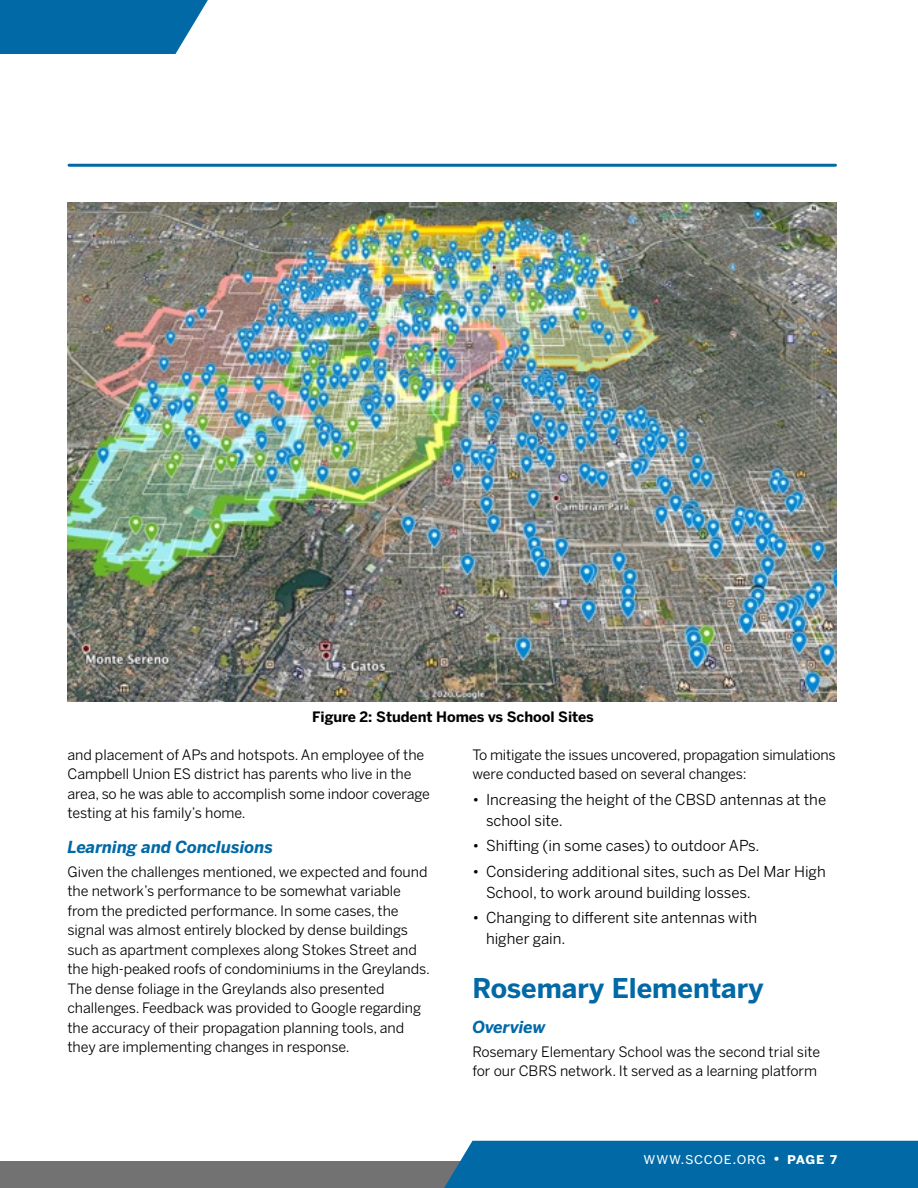
<style>
.page{position:relative;width:918px;height:1188px;background:#fff}
.page>*{position:absolute;margin:0;border:0;box-sizing:border-box;transform-origin:0 0}
.t1{font:700 27px "Benton Sans";color:#0069a6}
.t2{font:italic 700 16.5px "Benton Sans";color:#0069a6}
.t3{font:15px/21px "Benton Sans";color:#000}
.t4{font:15px "Benton Sans Regular SC";letter-spacing:.045em;color:#fff}
.t5{font:14.25px/19.5px "Benton Sans";letter-spacing:-.005em;color:#000}
.t6{font:700 14.25px "Benton Sans";letter-spacing:-.005em;color:#000}
.s1{font-family:"Benton Sans Bold SC"}
</style>
<div class="page">
<div style="left:0;top:1161px;width:918px;height:27px;background:#727273"></div>
<div style="left:444px;top:1141px;width:474px;height:47px;background:#0069a6"></div>
<svg style="left:0;top:0;width:208px;height:54px;background:#1374ac"></svg>
<hr style="left:69px;top:164px;width:767px;height:3px;background:#0069a6">
<img style="left:68px;top:202px;width:769px;height:499px">
<p class="t6" style="left:312px;top:708px;width:283px">Figure 2: Student Homes vs School Sites</p>
<p class="t5" style="left:68px;top:745px;width:364px">and placement of APs and hotspots. An employee of the Campbell Union ES district has parents who live in the area, so he was able to accomplish some indoor coverage testing at his family’s home.</p>
<p class="t2" style="left:68px;top:837px;width:207px">Learning and Conclusions</p>
<p class="t5" style="left:68px;top:862px;width:364px">Given the challenges mentioned, we expected and found the network’s performance to be somewhat variable from the predicted performance. In some cases, the signal was almost entirely blocked by dense buildings such as apartment complexes along Stokes Street and the high-peaked roofs of condominiums in the Greylands.<br>The dense foliage in the Greylands also presented challenges. Feedback was provided to Google regarding the accuracy of their propagation planning tools, and they are implementing changes in response.</p>
<p class="t5" style="left:472px;top:744px;width:365px">To mitigate the issues uncovered, propagation simulations were conducted based on several changes:</p>
<p class="t3" style="left:486px;top:788px;width:342px;text-indent:-14px">• Increasing the height of the CBSD antennas at the school site.</p>
<p class="t3" style="left:472px;top:835px;width:289px">• Shifting (in some cases) to outdoor APs.</p>
<p class="t3" style="left:486px;top:860px;width:341px;text-indent:-14px">• Considering additional sites, such as Del Mar High<br>School, to work around building losses.</p>
<p class="t3" style="left:486px;top:907px;width:273px;text-indent:-14px">• Changing to different site antennas with higher gain.</p>
<h1 class="t1" style="left:472px;top:972px;width:293px">Rosemary Elementary</h1>
<p class="t2" style="left:472px;top:1017px;width:74px">Overview</p>
<p class="t5" style="left:472px;top:1042px;width:349px">Rosemary Elementary School was the second trial site for our CBRS network. It served as a learning platform</p>
<p class="t4" style="left:644px;top:1149px;width:195px">www.sccoe.org <span class="s1">• page 7</span></p>
</div>
